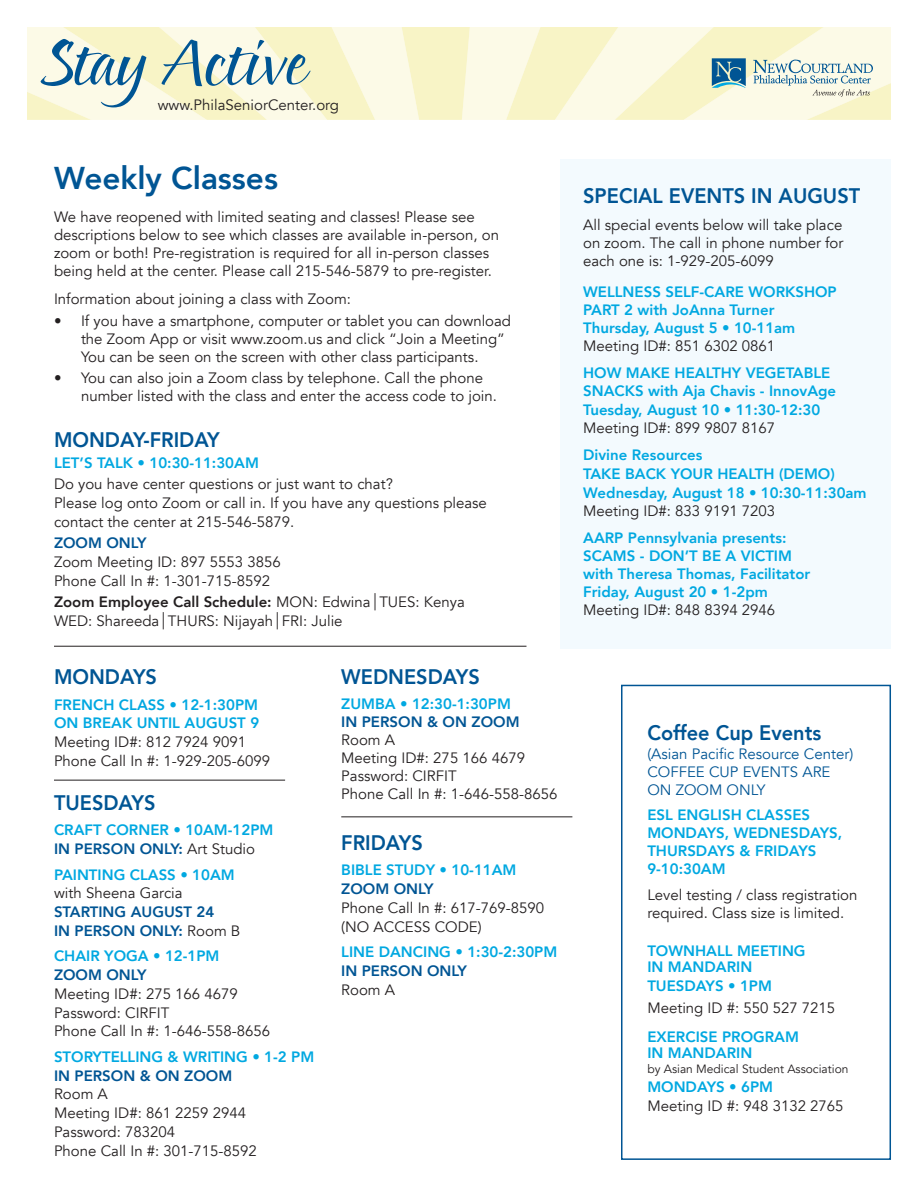
<style>
.page{position:relative;width:918px;height:1188px;background:#fff}
.page>*{position:absolute;margin:0;border:0;box-sizing:border-box;transform-origin:0 0}
.t1{font:63px "Pointed Brush";letter-spacing:-.025em;color:#005594}
.NC_Head_Big_Blue{font:800 31.5px "Avenir";color:#005594}
.NC_Head_Big_Blue-2{font:800 21px "Avenir";color:#005594;scale:.95 1}
.Heading_4{font:800 21px "Avenir";color:#005594;scale:.95 1}
.Heading_4-2{font:15px/18.8px "Avenir";color:#231f20}
.NC_Head_Big_Blue-3{font:800 15px/18px "Avenir";color:#00a8e1}
.Heading_4-3{font:800 15px/18.8px "Avenir";color:#00a8e1}
.NC_Head_Big_Blue-4{font:15px/18px "Avenir";color:#231f20}
.Heading_4-4{font:800 15px/18.8px "Avenir";color:#005594}
.NC_Head_Big_Blue-5{font:15px/18.3px "Avenir";color:#005594}
.Heading_4-5{font:12px "Avenir";color:#231f20}
.s1{font-weight:800;color:#005594}
.s2{font-weight:800}
.s3{font-size:22.5px}
.s4{font-weight:800;color:#00a8e1}
.s5{color:#005594}
.s6{font-weight:400;color:#231f20}
.s7{color:#00a8e1}
</style>
<div class="page">
<div style="left:621px;top:685px;width:270px;height:475px;border:2px solid #005594"></div>
<div style="left:560px;top:160px;width:330px;height:489px;background:#f3fafe"></div>
<svg style="left:27px;top:27px;width:864px;height:93px;background:#f5f4d7"></svg>
<hr style="left:54px;top:780px;width:231px;height:1px;background:#231f20">
<hr style="left:54px;top:646px;width:472px;height:1px;background:#231f20">
<hr style="left:341px;top:816px;width:231px;height:1px;background:#231f20">
<p class="t1" style="left:41px;top:25px;width:267px">Stay Active</p>
<p class="Heading_4-2" style="left:158px;top:96px;width:183px">www.PhilaSeniorCenter.org</p>
<p class="NC_Head_Big_Blue" style="left:54px;top:154px;width:225px">Weekly Classes</p>
<p class="Heading_4-2" style="left:54px;top:208px;width:447px;line-height:18px">We have reopened with limited seating and classes! Please see descriptions below to see which classes are available in-person, on zoom or both! Pre-registration is required for all in-person classes being held at the center. Please call 215-546-5879 to pre-register.</p>
<p class="Heading_4-2" style="left:54px;top:290px;width:298px">Information about joining a class with Zoom:</p>
<p class="Heading_4-2" style="left:81px;top:312px;width:432px;line-height:18px;text-indent:-27px">• If you have a smartphone, computer or tablet you can download the Zoom App or visit www.zoom.us and click “Join a Meeting”<br>You can be seen on the screen with other class participants.</p>
<p class="Heading_4-2" style="left:81px;top:369px;width:418px;line-height:18px;text-indent:-27px">• You can also join a Zoom class by telephone. Call the phone number listed with the class and enter the access code to join.</p>
<p class="NC_Head_Big_Blue-2" style="left:54px;top:423px;width:176px">MONDAY-FRIDAY</p>
<p class="Heading_4-3" style="left:54px;top:453px;width:206px">LET’S TALK • 10:30-11:30AM</p>
<p class="Heading_4-2" style="left:54px;top:475px;width:434px">Do you have center questions or just want to chat?<br>Please log onto Zoom or call in. If you have any questions please contact the center at 215-546-5879.</p>
<p class="Heading_4-2" style="left:54px;top:534px;width:228px"><span class="s1">ZOOM ONLY<br></span>Zoom Meeting ID: 897 5553 3856<br>Phone Call In #: 1-301-715-8592</p>
<p class="Heading_4-2" style="left:54px;top:593px;width:412px"><span class="s2">Zoom Employee Call Schedule:</span> MON: Edwina <span class="s3">|</span> TUES: Kenya<br>WED: Shareeda <span class="s3">|</span> THURS: Nijayah <span class="s3">|</span> FRI: Julie</p>
<p class="NC_Head_Big_Blue-2" style="left:54px;top:660px;width:110px">MONDAYS</p>
<p class="Heading_4-2" style="left:54px;top:695px;width:218px"><span class="s4">FRENCH CLASS • 12-1:30PM<br>ON BREAK UNTIL AUGUST 9<br></span>Meeting ID#: 812 7924 9091<br>Phone Call In #: 1-929-205-6099</p>
<p class="NC_Head_Big_Blue-2" style="left:54px;top:786px;width:108px">TUESDAYS</p>
<p class="Heading_4-3" style="left:54px;top:821px;width:221px">CRAFT CORNER • 10AM-12PM<br><span class="s5">IN PERSON ONLY:</span> <span class="s6">Art Studio</span></p>
<p class="Heading_4-4" style="left:54px;top:865px;width:188px"><span class="s7">PAINTING CLASS • 10AM </span><span class="s6">with Sheena Garcia<br></span>STARTING AUGUST 24<br>IN PERSON ONLY: <span class="s6">Room B</span></p>
<p class="Heading_4-2" style="left:54px;top:947px;width:218px"><span class="s4">CHAIR YOGA • 12-1PM<br></span><span class="s1">ZOOM ONLY<br></span>Meeting ID#: 275 166 4679<br>Password: CIRFIT<br>Phone Call In #: 1-646-558-8656</p>
<p class="Heading_4-2" style="left:54px;top:1048px;width:262px"><span class="s4">STORYTELLING &amp; WRITING • 1-2 PM<br></span><span class="s1">IN PERSON &amp; ON ZOOM<br></span>Room A<br>Meeting ID#: 861 2259 2944<br>Password: 783204<br>Phone Call In #: 301-715-8592</p>
<p class="NC_Head_Big_Blue-2" style="left:341px;top:660px;width:147px">WEDNESDAYS</p>
<p class="NC_Head_Big_Blue-4" style="left:341px;top:695px;width:218px"><span class="s4">ZUMBA • 12:30-1:30PM<br></span><span class="s1">IN PERSON &amp; ON ZOOM<br></span>Room A<br>Meeting ID#: 275 166 4679<br>Password: CIRFIT<br>Phone Call In #: 1-646-558-8656</p>
<p class="Heading_4" style="left:341px;top:826px;width:87px">FRIDAYS</p>
<p class="Heading_4-2" style="left:341px;top:861px;width:204px"><span class="s4">BIBLE STUDY • 10-11AM<br></span><span class="s1">ZOOM ONLY<br></span>Phone Call In #: 617-769-8590 (NO ACCESS CODE)</p>
<p class="Heading_4-3" style="left:341px;top:943px;width:218px">LINE DANCING • 1:30-2:30PM<br><span class="s5">IN PERSON ONLY<br></span><span class="s6">Room A</span></p>
<p class="NC_Head_Big_Blue-2" style="left:583px;top:180px;width:293px">SPECIAL EVENTS IN AUGUST</p>
<p class="NC_Head_Big_Blue-4" style="left:583px;top:216px;width:262px;text-align:justify">All special events below will take place on zoom. The call in phone number for each one is: 1-929-205-6099</p>
<p class="NC_Head_Big_Blue-3" style="left:583px;top:283px;width:255px">WELLNESS SELF-CARE WORKSHOP<br>PART 2 with JoAnna Turner<br>Thursday, August 5 • 10-11am<br><span class="s6">Meeting ID#: 851 6302 0861</span></p>
<p class="NC_Head_Big_Blue-3" style="left:583px;top:364px;width:255px">HOW MAKE HEALTHY VEGETABLE<br>SNACKS with Aja Chavis - InnovAge<br>Tuesday, August 10 • 11:30-12:30<br><span class="s6">Meeting ID#: 899 9807 8167</span></p>
<p class="Heading_4-3" style="left:583px;top:446px;width:285px">Divine Resources<br>TAKE BACK YOUR HEALTH (DEMO)<br>Wednesday, August 18 • 10:30-11:30am<br><span class="s6">Meeting ID#: 833 9191 7203</span></p>
<p class="NC_Head_Big_Blue-3" style="left:583px;top:529px;width:229px">AARP Pennsylvania presents:<br>SCAMS - DON’T BE A VICTIM with Theresa Thomas, Facilitator<br>Friday, August 20 • 1-2pm<br><span class="s6">Meeting ID#: 848 8394 2946</span></p>
<p class="NC_Head_Big_Blue-2" style="left:647px;top:717px;width:185px">Coffee Cup Events</p>
<p class="NC_Head_Big_Blue-5" style="left:647px;top:745px;width:207px">(Asian Pacific Resource Center)<br>COFFEE CUP EVENTS ARE<br>ON ZOOM ONLY</p>
<p class="NC_Head_Big_Blue-3" style="left:647px;top:806px;width:196px">ESL ENGLISH CLASSES<br>MONDAYS, WEDNESDAYS,<br>THURSDAYS &amp; FRIDAYS<br>9-10:30AM</p>
<p class="Heading_4-2" style="left:647px;top:885px;width:212px">Level testing / class registration required. Class size is limited.</p>
<p class="Heading_4-3" style="left:647px;top:942px;width:160px;line-height:16.5px">TOWNHALL MEETING<br>IN MANDARIN</p>
<p class="Heading_4-3" style="left:647px;top:977px;width:126px">TUESDAYS • 1PM</p>
<p class="Heading_4-2" style="left:647px;top:998px;width:189px">Meeting ID #: 550 527 7215</p>
<p class="Heading_4-3" style="left:647px;top:1028px;width:153px;line-height:16.5px">EXERCISE PROGRAM<br>IN MANDARIN</p>
<p class="Heading_4-5" style="left:647px;top:1062px;width:203px">by Asian Medical Student Association</p>
<p class="Heading_4-2" style="left:647px;top:1078px;width:198px"><span class="s4">MONDAYS • 6PM<br></span>Meeting ID #: 948 3132 2765</p>
</div>
